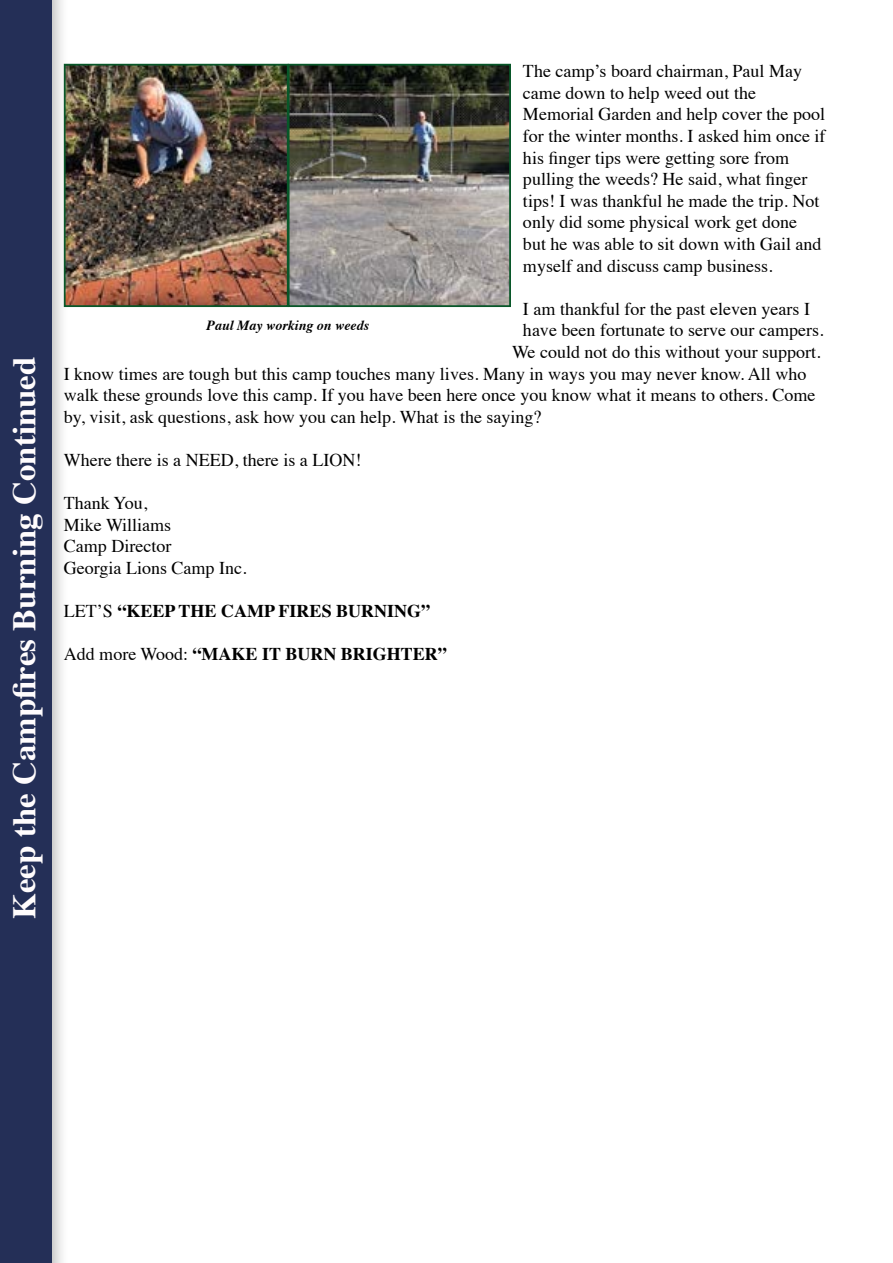
<style>
.page{position:relative;width:893px;height:1263px;background:#fff}
.page>*{position:absolute;margin:0;border:0;box-sizing:border-box;transform-origin:0 0}
.t1{font:700 33px "Times";color:#fffcfd}
.t2{font:18px/21.6px "Times";color:#000}
.t3{font:700 18px "Times";color:#000}
.t4{font:italic 700 13.95px "Times";color:#000}
.s1{font-weight:400}
</style>
<div class="page">
<div style="left:0;top:0;width:70px;height:1263px;background:#000;opacity:.28"></div>
<div style="left:0;top:0;width:51px;height:1263px;background:#242f57"></div>
<img style="left:67px;top:67px;width:441px;height:237px">
<div style="left:64px;top:64px;width:224px;height:243px;border:2px solid #085729"></div>
<div style="left:288px;top:64px;width:223px;height:243px;border:2px solid #085729"></div>
<h1 class="t1" style="left:-7px;top:919px;width:564px;rotate:-90deg">Keep the Campfires Burning Continued</h1>
<p class="t2" style="left:523px;top:59px;width:304px">The camp’s board chairman, Paul May came down to help weed out the Memorial Garden and help cover the pool for the winter months. I asked him once if his finger tips were getting sore from pulling the weeds? He said, what finger tips! I was thankful he made the trip. Not only did some physical work get done<br>but he was able to sit down with Gail and myself and discuss camp business.</p>
<p class="t2" style="left:523px;top:296px;width:288px">I am thankful for the past eleven years I</p>
<p class="t2" style="left:523px;top:318px;width:302px">have been fortunate to serve our campers.</p>
<p class="t2" style="left:512px;top:340px;width:310px">We could not do this without your support.</p>
<p class="t2" style="left:64px;top:361px;width:744px">I know times are tough but this camp touches many lives. Many in ways you may never know. All who</p>
<p class="t2" style="left:64px;top:383px;width:753px">walk these grounds love this camp. If you have been here once you know what it means to others. Come</p>
<p class="t2" style="left:64px;top:404px;width:479px">by, visit, ask questions, ask how you can help. What is the saying?</p>
<p class="t2" style="left:64px;top:448px;width:299px">Where there is a NEED, there is a LION!</p>
<p class="t2" style="left:64px;top:491px;width:184px">Thank You,<br>Mike Williams<br>Camp Director<br>Georgia Lions Camp Inc.</p>
<p class="t3" style="left:64px;top:594px;width:368px"><span class="s1">LET’S</span> “KEEP THE CAMP FIRES BURNING”</p>
<p class="t3" style="left:64px;top:637px;width:384px"><span class="s1">Add more Wood:</span> “MAKE IT BURN BRIGHTER”</p>
<p class="t4" style="left:207px;top:312px;width:164px">Paul May working on weeds</p>
</div>
